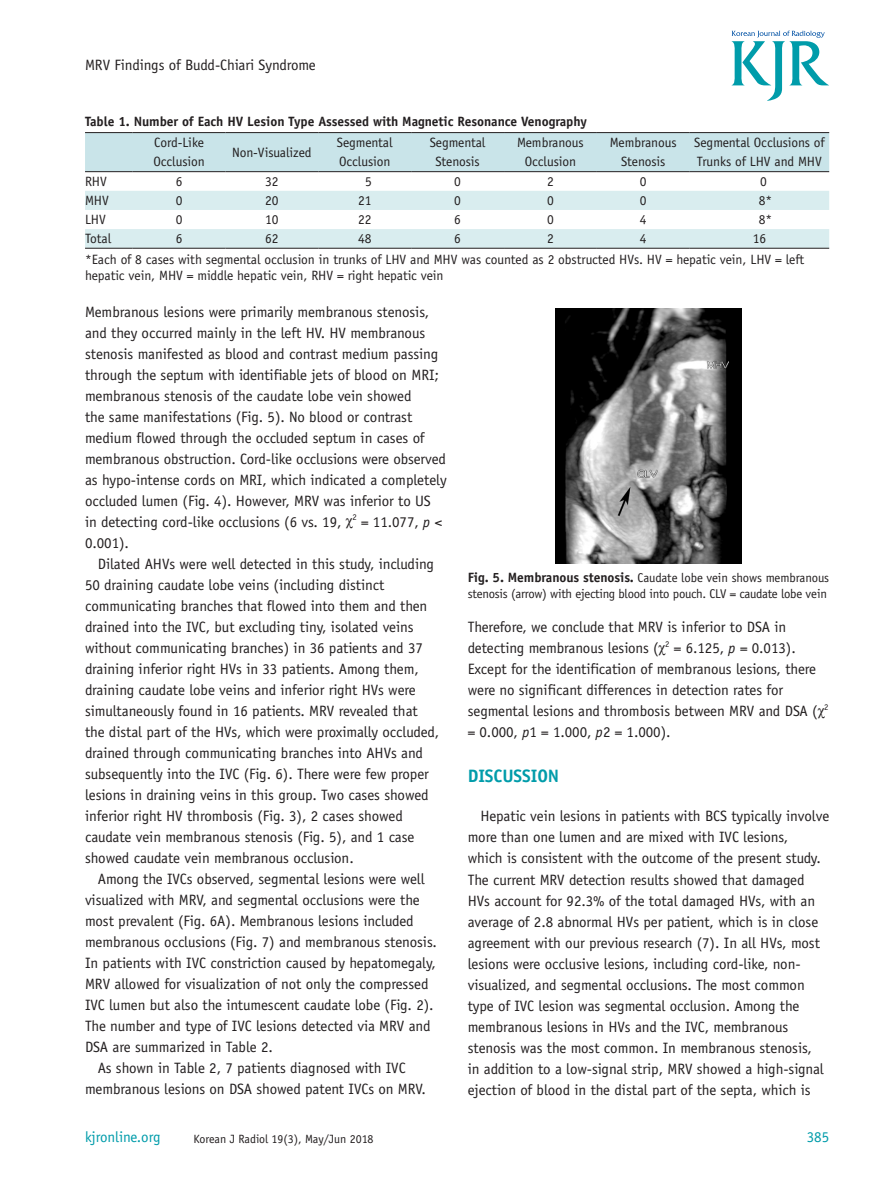
<style>
.page{position:relative;width:893px;height:1191px;background:#fff}
.page>*{position:absolute;margin:0;border:0;box-sizing:border-box;transform-origin:0 0}
.t1{font:700 18px "Officina Sans Std";letter-spacing:-.005em;color:#009caa}
.t2{font:15px/21px "Officina Sans Std";letter-spacing:-.005em;color:#231f20}
.t3{font:15px "Officina Sans Std";letter-spacing:-.005em;color:#009caa}
.t4{font:13.5px/18.8px "Officina Sans Std";letter-spacing:-.005em;color:#231f20}
.t5{font:700 13.5px "Officina Sans Std";letter-spacing:-.005em;color:#231f20}
.t6{font:12.75px/15.8px "Officina Sans Std";letter-spacing:-.02em;color:#231f20}
.t7{font:12px "Officina Sans Std";letter-spacing:-.005em;color:#231f20}
.s1{font-family:"Times New Roman"}
.s2{font-style:italic}
.s3{font-weight:700;font-size:13.5px}
</style>
<div class="page">
<svg style="left:732px;top:31px;width:97px;height:70px"></svg>
<div style="left:85px;top:133px;width:744px;height:38px;background:#c9e4e9"></div>
<svg style="left:85px;top:191px;width:744px;height:57px"></svg>
<hr style="left:85px;top:248px;width:48px;height:1px;background:#231f20">
<hr style="left:133px;top:248px;width:92px;height:1px;background:#231f20">
<hr style="left:225px;top:248px;width:93px;height:1px;background:#231f20">
<hr style="left:318px;top:248px;width:93px;height:1px;background:#231f20">
<hr style="left:411px;top:248px;width:93px;height:1px;background:#231f20">
<hr style="left:504px;top:248px;width:93px;height:1px;background:#231f20">
<hr style="left:597px;top:248px;width:93px;height:1px;background:#231f20">
<hr style="left:690px;top:248px;width:139px;height:1px;background:#231f20">
<hr style="left:85px;top:132px;width:48px;height:1px;background:#231f20">
<hr style="left:133px;top:132px;width:92px;height:1px;background:#231f20">
<hr style="left:225px;top:132px;width:93px;height:1px;background:#231f20">
<hr style="left:318px;top:132px;width:93px;height:1px;background:#231f20">
<hr style="left:411px;top:132px;width:93px;height:1px;background:#231f20">
<hr style="left:504px;top:132px;width:93px;height:1px;background:#231f20">
<hr style="left:597px;top:132px;width:93px;height:1px;background:#231f20">
<hr style="left:690px;top:132px;width:139px;height:1px;background:#231f20">
<hr style="left:85px;top:171px;width:48px;height:1px;background:#231f20">
<hr style="left:133px;top:171px;width:92px;height:1px;background:#231f20">
<hr style="left:225px;top:171px;width:93px;height:1px;background:#231f20">
<hr style="left:318px;top:171px;width:93px;height:1px;background:#231f20">
<hr style="left:411px;top:171px;width:93px;height:1px;background:#231f20">
<hr style="left:504px;top:171px;width:93px;height:1px;background:#231f20">
<hr style="left:597px;top:171px;width:93px;height:1px;background:#231f20">
<hr style="left:690px;top:171px;width:139px;height:1px;background:#231f20">
<img style="left:555px;top:308px;width:187px;height:255px">
<p class="t2" style="left:85px;top:54px;width:232px">MRV Findings of Budd-Chiari Syndrome</p>
<p class="t5" style="left:85px;top:113px;width:503px">Table 1. Number of Each HV Lesion Type Assessed with Magnetic Resonance Venography</p>
<p class="t4" style="left:153px;top:133px;width:53px">Cord-Like<br>Occlusion</p>
<p class="t4" style="left:232px;top:143px;width:81px">Non-Visualized</p>
<p class="t4" style="left:337px;top:133px;width:57px">Segmental<br>Occlusion</p>
<p class="t4" style="left:430px;top:133px;width:57px;text-align:center">Segmental<br>Stenosis</p>
<p class="t4" style="left:517px;top:133px;width:68px;text-align:center">Membranous<br>Occlusion</p>
<p class="t4" style="left:610px;top:133px;width:68px;text-align:center">Membranous<br>Stenosis</p>
<p class="t4" style="left:694px;top:133px;width:132px">Segmental Occlusions of<br>Trunks of LHV and MHV</p>
<p class="t4" style="left:85px;top:172px;width:23px">RHV</p>
<p class="t4" style="left:176px;top:172px;width:8px">6</p>
<p class="t4" style="left:265px;top:172px;width:15px">32</p>
<p class="t4" style="left:365px;top:172px;width:8px">5</p>
<p class="t4" style="left:454px;top:172px;width:8px">0</p>
<p class="t4" style="left:547px;top:172px;width:8px">2</p>
<p class="t4" style="left:640px;top:172px;width:8px">0</p>
<p class="t4" style="left:760px;top:172px;width:8px">0</p>
<p class="t4" style="left:85px;top:191px;width:25px">MHV</p>
<p class="t4" style="left:176px;top:191px;width:8px">0</p>
<p class="t4" style="left:265px;top:191px;width:15px">20</p>
<p class="t4" style="left:358px;top:191px;width:15px">21</p>
<p class="t4" style="left:454px;top:191px;width:8px">0</p>
<p class="t4" style="left:547px;top:191px;width:8px">0</p>
<p class="t4" style="left:640px;top:191px;width:8px">0</p>
<p class="t4" style="left:759px;top:191px;width:15px">8*</p>
<p class="t4" style="left:85px;top:210px;width:22px">LHV</p>
<p class="t4" style="left:176px;top:210px;width:8px">0</p>
<p class="t4" style="left:265px;top:210px;width:15px">10</p>
<p class="t4" style="left:358px;top:210px;width:15px">22</p>
<p class="t4" style="left:454px;top:210px;width:8px">6</p>
<p class="t4" style="left:547px;top:210px;width:8px">0</p>
<p class="t4" style="left:640px;top:210px;width:8px">4</p>
<p class="t4" style="left:759px;top:210px;width:15px">8*</p>
<p class="t4" style="left:85px;top:229px;width:28px">Total</p>
<p class="t4" style="left:176px;top:229px;width:8px">6</p>
<p class="t4" style="left:265px;top:229px;width:15px">62</p>
<p class="t4" style="left:358px;top:229px;width:15px">48</p>
<p class="t4" style="left:454px;top:229px;width:8px">6</p>
<p class="t4" style="left:547px;top:229px;width:8px">2</p>
<p class="t4" style="left:640px;top:229px;width:8px">4</p>
<p class="t4" style="left:85px;top:228px;width:721px;line-height:20.7px;text-indent:668px">16<br>*Each of 8 cases with segmental occlusion in trunks of LHV and MHV was counted as 2 obstructed HVs. HV = hepatic vein, LHV = left</p>
<p class="t4" style="left:85px;top:266px;width:360px">hepatic vein, MHV = middle hepatic vein, RHV = right hepatic vein</p>
<p class="t2" style="left:85px;top:301px;width:363px">Membranous lesions were primarily membranous stenosis, and they occurred mainly in the left HV. HV membranous stenosis manifested as blood and contrast medium passing through the septum with identifiable jets of blood on MRI; membranous stenosis of the caudate lobe vein showed<br>the same manifestations (Fig. 5). No blood or contrast medium flowed through the occluded septum in cases of membranous obstruction. Cord-like occlusions were observed as hypo-intense cords on MRI, which indicated a completely occluded lumen (Fig. 4). However, MRV was inferior to US<br>in detecting cord-like occlusions (6 vs. 19, <span class="s1">χ</span><sup>2</sup> = 11.077, <span class="s2">p</span> &lt; 0.001).</p>
<p class="t2" style="left:85px;top:553px;width:356px;text-indent:13px">Dilated AHVs were well detected in this study, including 50 draining caudate lobe veins (including distinct communicating branches that flowed into them and then drained into the IVC, but excluding tiny, isolated veins without communicating branches) in 36 patients and 37 draining inferior right HVs in 33 patients. Among them, draining caudate lobe veins and inferior right HVs were simultaneously found in 16 patients. MRV revealed that the distal part of the HVs, which were proximally occluded, drained through communicating branches into AHVs and subsequently into the IVC (Fig. 6). There were few proper lesions in draining veins in this group. Two cases showed inferior right HV thrombosis (Fig. 3), 2 cases showed caudate vein membranous stenosis (Fig. 5), and 1 case showed caudate vein membranous occlusion.</p>
<p class="t2" style="left:98px;top:868px;width:328px">Among the IVCs observed, segmental lesions were well</p>
<p class="t2" style="left:85px;top:889px;width:336px">visualized with MRV, and segmental occlusions were the</p>
<p class="t2" style="left:85px;top:910px;width:330px">most prevalent (Fig. 6A). Membranous lesions included</p>
<p class="t2" style="left:85px;top:931px;width:353px">membranous occlusions (Fig. 7) and membranous stenosis.</p>
<p class="t2" style="left:85px;top:952px;width:352px">In patients with IVC constriction caused by hepatomegaly,</p>
<p class="t2" style="left:85px;top:973px;width:345px">MRV allowed for visualization of not only the compressed</p>
<p class="t2" style="left:85px;top:994px;width:350px">IVC lumen but also the intumescent caudate lobe (Fig. 2).</p>
<p class="t2" style="left:85px;top:1015px;width:347px">The number and type of IVC lesions detected via MRV and</p>
<p class="t2" style="left:85px;top:1036px;width:189px">DSA are summarized in Table 2.</p>
<p class="t2" style="left:98px;top:1057px;width:309px">As shown in Table 2, 7 patients diagnosed with IVC</p>
<p class="t2" style="left:85px;top:1078px;width:343px">membranous lesions on DSA showed patent IVCs on MRV.</p>
<p class="t3" style="left:85px;top:1128px;width:77px">kjronline.org</p>
<p class="t7" style="left:194px;top:1132px;width:181px">Korean J Radiol 19(3), May/Jun 2018</p>
<p class="t6" style="left:468px;top:569px;width:363px"><span class="s3">Fig. 5. Membranous stenosis.</span> Caudate lobe vein shows membranous stenosis (arrow) with ejecting blood into pouch. CLV = caudate lobe vein</p>
<p class="t2" style="left:468px;top:617px;width:362px">Therefore, we conclude that MRV is inferior to DSA in detecting membranous lesions (<span class="s1">χ</span><sup>2</sup> = 6.125, <span class="s2">p</span> = 0.013).<br>Except for the identification of membranous lesions, there were no significant differences in detection rates for segmental lesions and thrombosis between MRV and DSA (<span class="s1">χ</span><sup>2 </sup>= 0.000, <span class="s2">p</span>1 = 1.000, <span class="s2">p</span>2 = 1.000).</p>
<p class="t1" style="left:468px;top:764px;width:93px">DISCUSSION</p>
<p class="t2" style="left:468px;top:806px;width:363px;text-indent:13px">Hepatic vein lesions in patients with BCS typically involve more than one lumen and are mixed with IVC lesions,<br>which is consistent with the outcome of the present study.<br>The current MRV detection results showed that damaged HVs account for 92.3% of the total damaged HVs, with an average of 2.8 abnormal HVs per patient, which is in close agreement with our previous research (7). In all HVs, most lesions were occlusive lesions, including cord-like, non&shy;visualized, and segmental occlusions. The most common type of IVC lesion was segmental occlusion. Among the membranous lesions in HVs and the IVC, membranous stenosis was the most common. In membranous stenosis,<br>in addition to a low-signal strip, MRV showed a high-signal ejection of blood in the distal part of the septa, which is</p>
<p class="t3" style="left:807px;top:1128px;width:24px">385</p>
</div>
